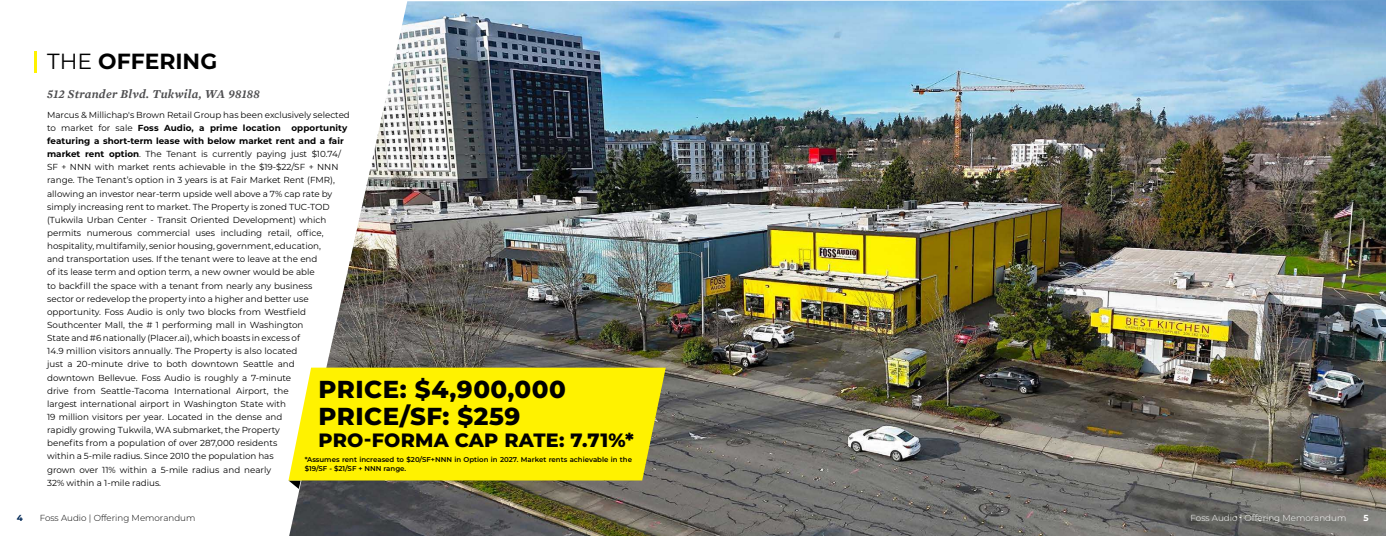
<style>
.page{position:relative;width:1386px;height:536px;background:#fff}
.page>*{position:absolute;margin:0;border:0;box-sizing:border-box;transform-origin:0 0}
.t1{font:800 24.5px/27.1px "Montserrat";letter-spacing:.02em;color:#000}
.t2{font:700 21.88px "Montserrat";color:#000}
.t3{font:800 19.25px "Montserrat";letter-spacing:.01em;color:#000}
.t4{font:italic 600 12.25px "Mercury Text G1";letter-spacing:.02em;color:#4d4d4f}
.t5{font:8.75px/13.1px "Montserrat";color:#000}
.t6{font:300 8.75px "Montserrat";color:#000}
.t7{font:300 8.75px "Montserrat";color:#fff}
.t8{font:700 8.75px "Montserrat";color:#002856}
.t9{font:700 8.75px "Montserrat";color:#fff}
.t10{font:600 7px/8.8px "Montserrat";color:#000}
.s1{font-weight:400}
.s2{font-weight:700}
</style>
<div class="page">
<img style="left:289px;top:0;width:1097px;height:536px">
<hr style="left:34px;top:51px;width:3px;height:21px;background:#fff200">
<svg style="left:289px;top:480px;width:12px;height:8px"></svg>
<svg style="left:289px;top:367px;width:377px;height:113px;background:#f9ed0b"></svg>
<h2 class="t2" style="left:47px;top:45px;width:172px"><span class="s1">THE</span> OFFERING</h2>
<h3 class="t4" style="left:47px;top:87px;width:214px">512 Strander Blvd. Tukwila, WA 98188</h3>
<p class="t5" style="left:47px;top:108px;width:304px">Marcus &amp; Millichap's Brown Retail Group has been exclusively selected to market for sale <span class="s2">Foss Audio, a prime location opportunity featuring a short-term lease with below market rent and a fair market rent option</span>. The Tenant is currently paying just $10.74/ SF + NNN with market rents achievable in the $19-$22/SF + NNN range. The Tenant’s option in 3 years is at Fair Market Rent (FMR), allowing an investor near-term upside well above a 7% cap rate by simply increasing rent to market. The Property is zoned TUC-TOD (Tukwila Urban Center - Transit Oriented Development) which permits numerous commercial uses including retail, office, hospitality, multifamily, senior housing, government, education,<br>and transportation uses. If the tenant were to leave at the end<br>of its lease term and option term, a new owner would be able<br>to backfill the space with a tenant from nearly any business<br>sector or redevelop the property into a higher and better use opportunity. Foss Audio is only two blocks from Westfield Southcenter Mall, the # 1 performing mall in Washington<br>State and #6 nationally (Placer.ai), which boasts in excess of<br>14.9 million visitors annually. The Property is also located<br>just a 20-minute drive to both downtown Seattle and<br>downtown Bellevue. Foss Audio is roughly a 7-minute<br>drive from Seattle-Tacoma International Airport, the<br>largest international airport in Washington State with<br>19 million visitors per year. Located in the dense and<br>rapidly growing Tukwila, WA submarket, the Property<br>benefits from a population of over 287,000 residents<br>within a 5-mile radius. Since 2010 the population has<br>grown over 11% within a 5-mile radius and nearly<br>32% within a 1-mile radius.</p>
<h1 class="t1" style="left:319px;top:374px;width:249px">PRICE: $4,900,000<br>PRICE/SF: $259</h1>
<h3 class="t3" style="left:319px;top:426px;width:317px">PRO-FORMA CAP RATE: 7.71%*</h3>
<p class="t10" style="left:305px;top:455px;width:329px">*Assumes rent increased to $20/SF+NNN in Option in 2027. Market rents achievable in the $19/SF - $21/SF + NNN range.</p>
<p class="t8" style="left:17px;top:511px;width:8px">4</p>
<p class="t6" style="left:40px;top:511px;width:157px">Foss Audio | Offering Memorandum</p>
<p class="t7" style="left:1191px;top:511px;width:157px">Foss Audio | Offering Memorandum</p>
<p class="t9" style="left:1364px;top:511px;width:7px">5</p>
</div>
